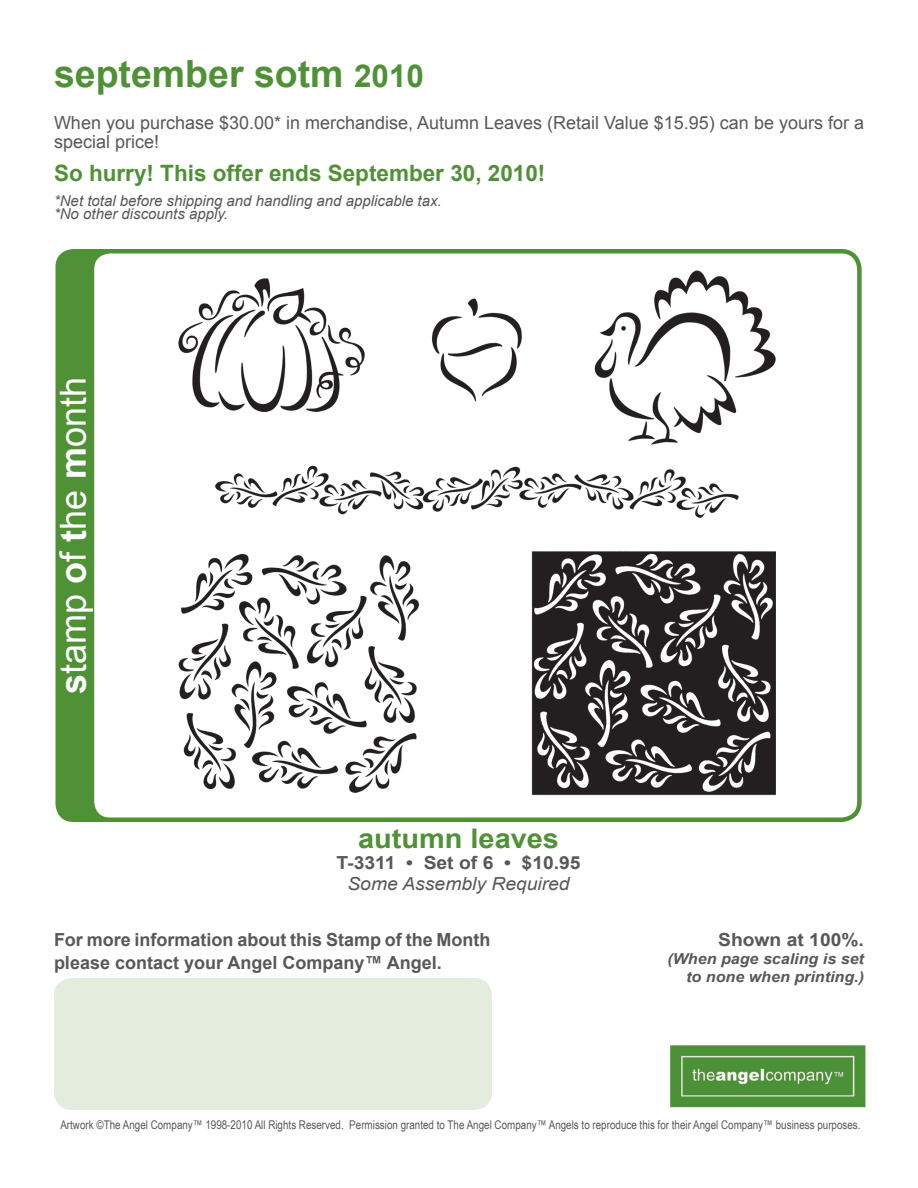
<style>
.page{position:relative;width:918px;height:1188px;background:#fff}
.page>*{position:absolute;margin:0;border:0;box-sizing:border-box;transform-origin:0 0}
.t1{font:700 37.5px "Arial";color:#4f9236}
.t2{font:36px "Arial";color:#fff}
.t3{font:700 27px "Arial";color:#4f9236;scale:1.07 1}
.t4{font:700 22.5px "Arial";color:#4f9236}
.t5{font:18px/19.5px "Arial";color:#57585a}
.t6{font:700 18px/22.5px "Arial";color:#57585a}
.t7{font:700 18px "Arial";color:#57585a;scale:1.07 1}
.t8{font:italic 18px "Arial";color:#57585a;scale:1.07 1}
.t9{font:italic 15px "Arial";color:#57585a}
.t10{font:italic 700 15px/18px "Arial";color:#57585a;text-align:right;scale:1.07 1}
.t11{font:12px "Arial Narrow";color:#57585a}
.s1{font-size:31.5px}
.s2{font-weight:700}
</style>
<div class="page">
<div style="left:54px;top:978px;width:438px;height:132px;background:#e4eddd;border-radius:18px"></div>
<img style="left:670px;top:1045px;width:196px;height:63px">
<div style="left:56px;top:249px;width:68px;height:573px;background:#4f9236;border-radius:18px"></div>
<div style="left:92px;top:251px;width:767px;height:569px;background:#fff;border-radius:18px"></div>
<div style="left:90px;top:249px;width:772px;height:573px;border:4px solid #4f9236;border-radius:18px"></div>
<img style="left:178px;top:270px;width:598px;height:526px">
<p class="t1" style="left:54px;top:52px;width:372px">september sotm <span class="s1">2010</span></p>
<p class="t5" style="left:54px;top:113px;width:812px">When you purchase $30.00* in merchandise, Autumn Leaves (Retail Value $15.95) can be yours for a special price!</p>
<p class="t4" style="left:54px;top:161px;width:493px">So hurry! This offer ends September 30, 2010!</p>
<p class="t9" style="left:54px;top:192px;width:389px">*Net total before shipping and handling and applicable tax.</p>
<p class="t9" style="left:54px;top:206px;width:175px">*No other discounts apply.</p>
<p class="t2" style="left:53px;top:694px;width:318px;rotate:-90deg"><span class="s2">s</span>tamp <span class="s2">o</span>f <span class="s2">t</span>he <span class="s2">m</span>onth</p>
<p class="t3" style="left:358px;top:823px;width:189px">autumn leaves</p>
<p class="t7" style="left:337px;top:852px;width:230px">T-3311 • Set of 6 • $10.95</p>
<p class="t8" style="left:347px;top:873px;width:209px">Some Assembly Required</p>
<p class="t6" style="left:54px;top:929px;width:438px">For more information about this Stamp of the Month please contact your Angel Company™ Angel.</p>
<p class="t7" style="left:718px;top:930px;width:138px">Shown at 100%.</p>
<p class="t10" style="left:667px;top:950px;width:185px">(When page scaling is set to none when printing.)</p>
<p class="t11" style="left:60px;top:1118px;width:802px">Artwork ©The Angel Company™ 1998-2010 All Rights Reserved. Permission granted to The Angel Company™ Angels to reproduce this for their Angel Company™ business purposes.</p>
</div>
